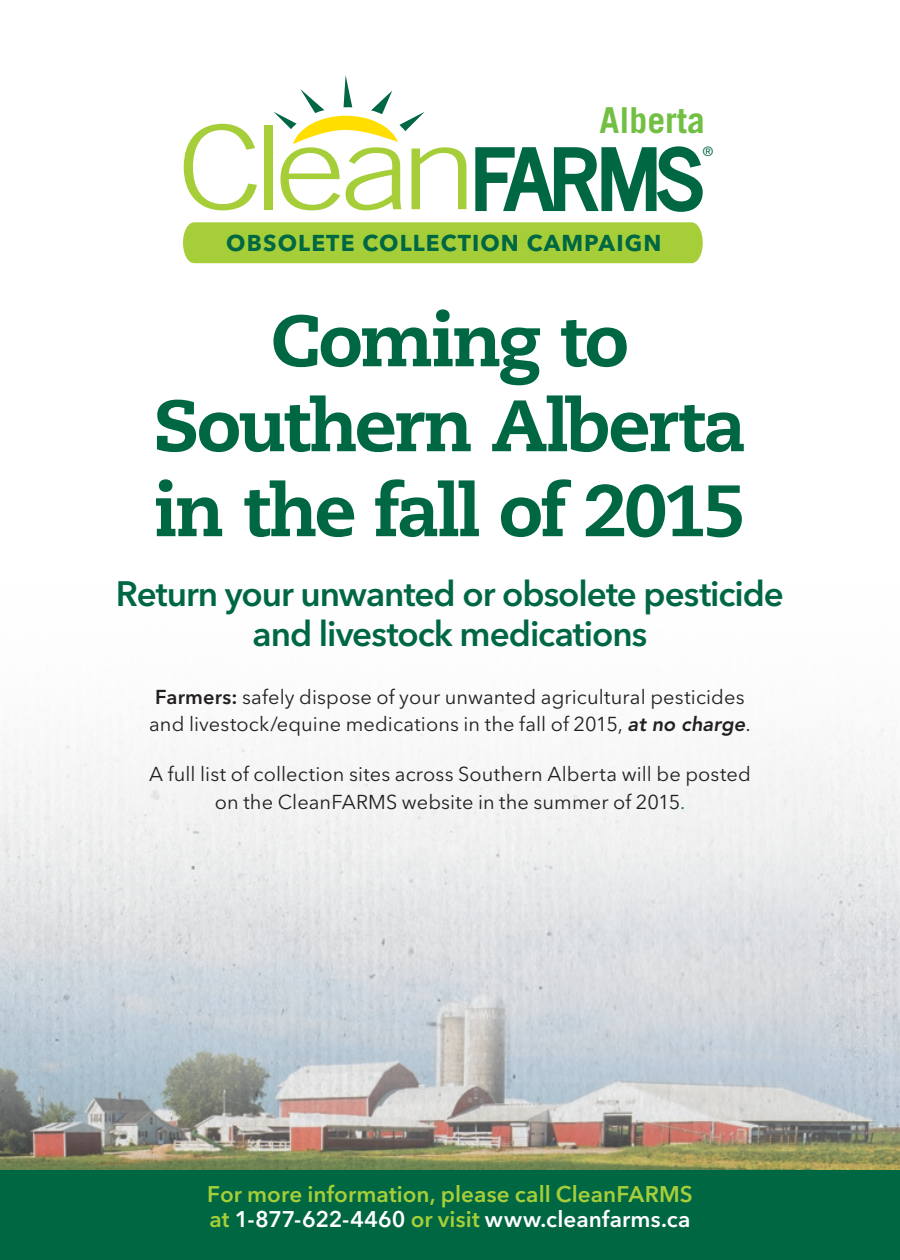
<style>
.page{position:relative;width:900px;height:1260px;background:#fff}
.page>*{position:absolute;margin:0;border:0;box-sizing:border-box;transform-origin:0 0}
.t1{font:800 72.5px/85px "Caecilia LT Std";letter-spacing:-.035em;color:#006743;text-align:center}
.t2{font:700 35.75px "Trade Gothic LT Std";color:#72bf44}
.t3{font:600 35px/40px "Avenir Next LT Pro";letter-spacing:-.03em;color:#006743;text-align:center}
.t4{font:700 22.75px "Avenir Next LT Pro";letter-spacing:.05em;color:#006743}
.t5{font:600 22.5px/25px "Avenir Next LT Pro";letter-spacing:.005em;color:#a6ce39}
.t6{font:20px/27.5px "Avenir Next LT Pro";letter-spacing:.005em;color:#231f20;text-align:center}
.t7{font:13px "Trade Gothic LT Std";color:#006743}
.s1{font-weight:600}
.s2{font-family:"Avenir LT Std";font-weight:800;font-style:italic}
.s3{font-family:"Avenir LT Std";font-style:italic;font-size:17.5px;color:#006743}
.s4{color:#fff}
</style>
<div class="page">
<img style="left:0;top:821px;width:900px;height:349px">
<div style="left:0;top:1170px;width:900px;height:90px;background:#006743"></div>
<div style="left:265px;top:125px;width:8px;height:84px;background:#a6ce39"></div>
<svg style="left:184px;top:124px;width:73px;height:86px"></svg>
<svg style="left:475px;top:146px;width:228px;height:66px"></svg>
<svg style="left:274px;top:75px;width:192px;height:135px"></svg>
<div style="left:183px;top:222px;width:520px;height:41px;background:#a6ce39"></div>
<h2 class="t2" style="left:600px;top:98px;width:107px">Alberta</h2>
<p class="t4" style="left:226px;top:230px;width:437px">OBSOLETE COLLECTION CAMPAIGN</p>
<p class="t7" style="left:703px;top:143px;width:12px">®</p>
<h1 class="t1" style="left:154px;top:299px;width:594px">Coming to<br>Southern Alberta in the fall of 2015</h1>
<h3 class="t3" style="left:116px;top:574px;width:670px">Return your unwanted or obsolete pesticide and livestock medications</h3>
<p class="t6" style="left:149px;top:683px;width:603px"><span class="s1">Farmers:</span> safely dispose of your unwanted agricultural pesticides and livestock/equine medications in the fall of 2015, <span class="s2">at no charge</span>.</p>
<p class="t6" style="left:149px;top:760px;width:603px">A full list of collection sites across Southern Alberta will be posted on the CleanFARMS website in the summer of 2015<span class="s3">.</span></p>
<p class="t5" style="left:207px;top:1181px;width:487px">For more information, please call CleanFARMS at <span class="s4">1-877-622-4460</span> or visit <span class="s4">www.cleanfarms.ca</span></p>
</div>
